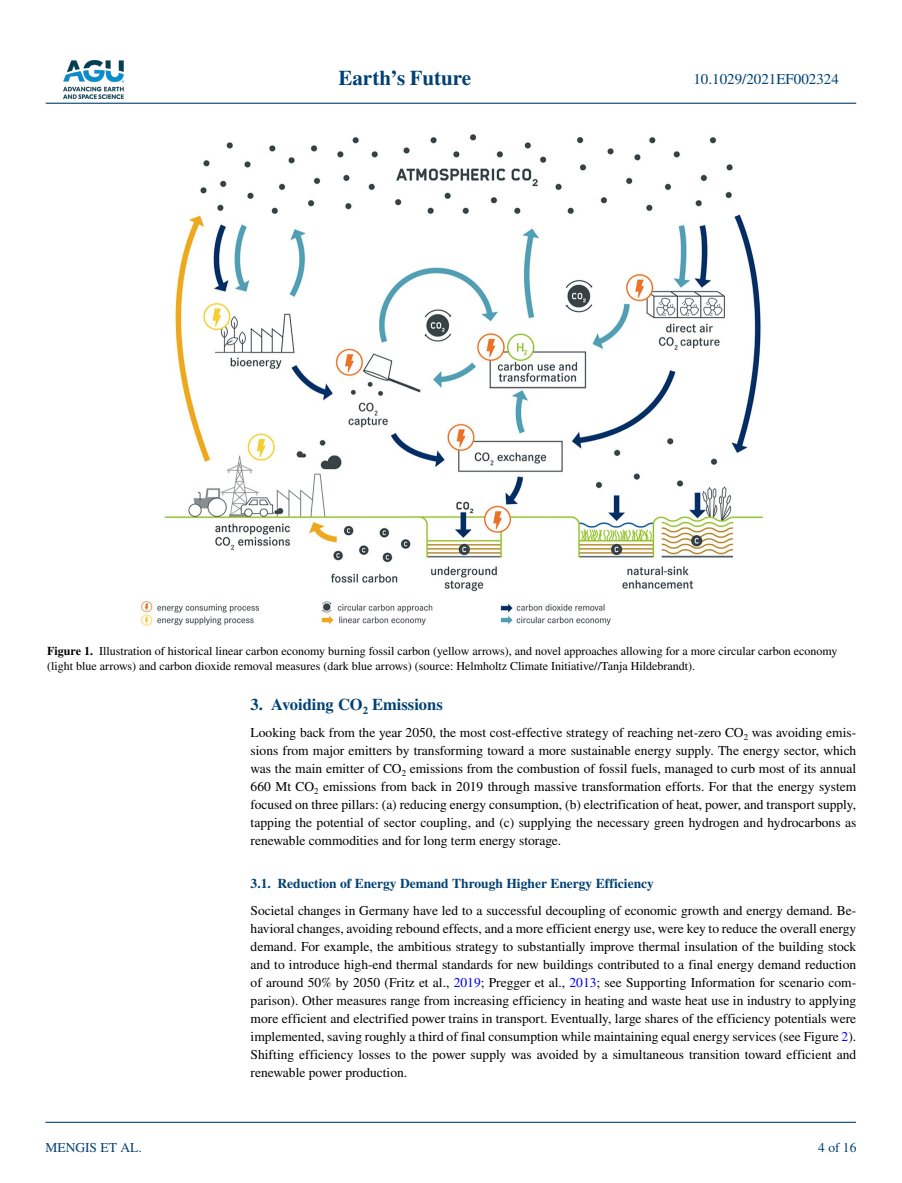
<style>
.page{position:relative;width:902px;height:1183px;background:#fff}
.page>*{position:absolute;margin:0;border:0;box-sizing:border-box;transform-origin:0 0}
.t1{font:700 21px "STIX";color:#004174}
.t2{font:700 16.5px "STIX";color:#004174}
.t3{font:15px "STIX";color:#004174}
.t4{font:13.5px/18px "STIX";color:#000;text-align:justify}
.t5{font:700 13.5px "STIX";color:#004174}
.t6{font:13.5px "STIX";color:#004174}
.t7{font:12px/15px "STIX";color:#000}
.s1{font-weight:700}
.s2{color:#00f}
</style>
<div class="page">
<img style="left:63px;top:60px;width:60px;height:39px">
<hr style="left:46px;top:103px;width:810px;height:1px;background:#004174">
<hr style="left:45px;top:1121px;width:810px;height:1px;background:#004174">
<img style="left:140px;top:134px;width:623px;height:492px">
<h1 class="t1" style="left:338px;top:66px;width:134px">Earth’s Future</h1>
<p class="t3" style="left:693px;top:69px;width:147px">10.1029/2021EF002324</p>
<p class="t7" style="left:47px;top:644px;width:791px"><span class="s1">Figure 1.</span> Illustration of historical linear carbon economy burning fossil carbon (yellow arrows), and novel approaches allowing for a more circular carbon economy (light blue arrows) and carbon dioxide removal measures (dark blue arrows) (source: Helmholtz Climate Initiative//Tanja Hildebrandt).</p>
<p class="t6" style="left:45px;top:1138px;width:98px">MENGIS ET AL.</p>
<p class="t2" style="left:250px;top:694px;width:194px">3. Avoiding CO<sub>2</sub> Emissions</p>
<p class="t4" style="left:250px;top:723px;width:607px">Looking back from the year 2050, the most cost-effective strategy of reaching net-zero CO<sub>2</sub> was avoiding emis&shy;sions from major emitters by transforming toward a more sustainable energy supply. The energy sector, which was the main emitter of CO<sub>2</sub> emissions from the combustion of fossil fuels, managed to curb most of its annual 660 Mt CO<sub>2</sub> emissions from back in 2019 through massive transformation efforts. For that the energy system focused on three pillars: (a) reducing energy consumption, (b) electrification of heat, power, and transport supply, tapping the potential of sector coupling, and (c) supplying the necessary green hydrogen and hydrocarbons as renewable commodities and for long term energy storage.</p>
<p class="t5" style="left:250px;top:875px;width:405px">3.1. Reduction of Energy Demand Through Higher Energy Efficiency</p>
<p class="t4" style="left:250px;top:902px;width:607px">Societal changes in Germany have led to a successful decoupling of economic growth and energy demand. Be&shy;havioral changes, avoiding rebound effects, and a more efficient energy use, were key to reduce the overall energy demand. For example, the ambitious strategy to substantially improve thermal insulation of the building stock and to introduce high-end thermal standards for new buildings contributed to a final energy demand reduction of around 50% by 2050 (Fritz et al., <span class="s2">2019</span>; Pregger et al., <span class="s2">2013</span>; see Supporting Information for scenario com&shy;parison). Other measures range from increasing efficiency in heating and waste heat use in industry to applying more efficient and electrified power trains in transport. Eventually, large shares of the efficiency potentials were implemented, saving roughly a third of final consumption while maintaining equal energy services (see Figure <span class="s2">2</span>).<br>Shifting efficiency losses to the power supply was avoided by a simultaneous transition toward efficient and renewable power production.</p>
<p class="t6" style="left:818px;top:1138px;width:40px">4 of 16</p>
</div>
